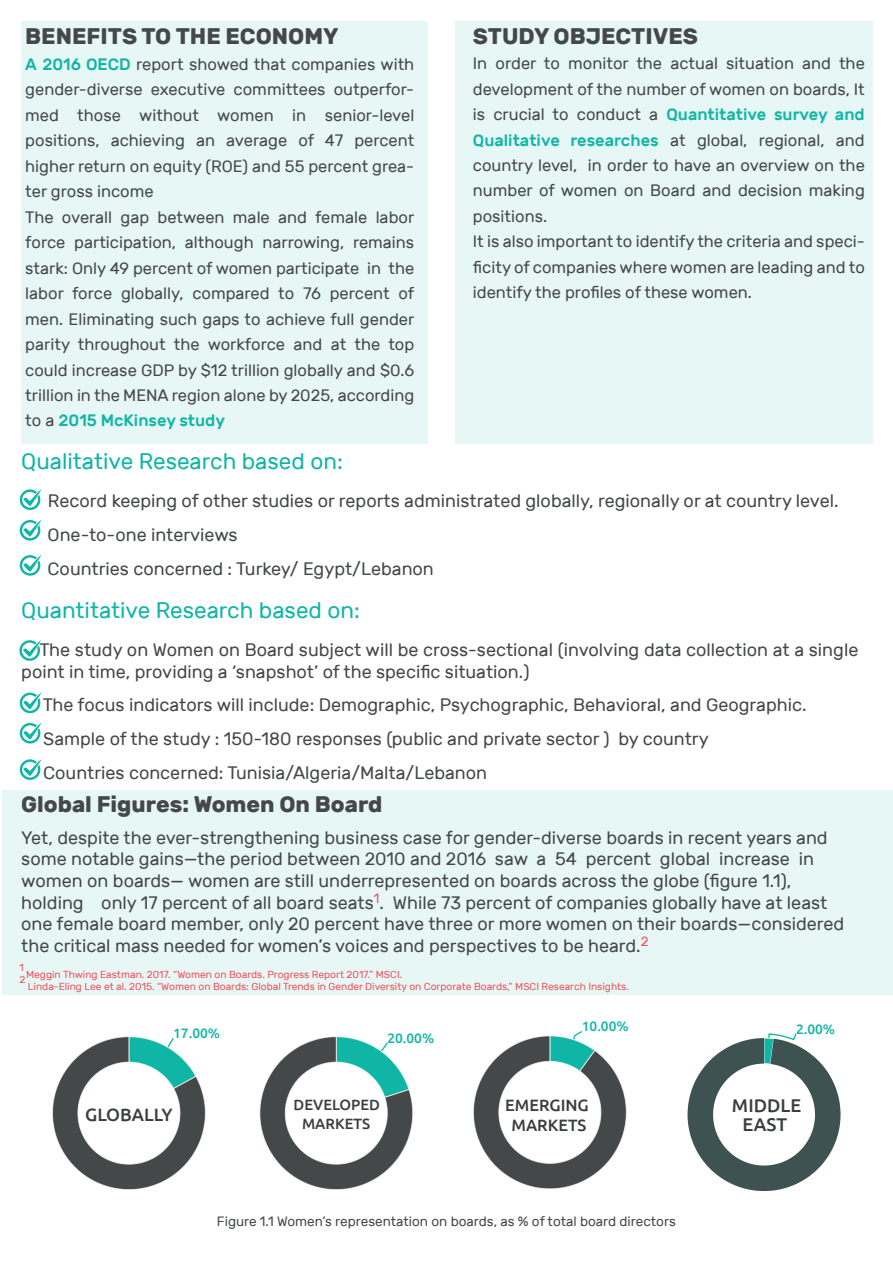
<style>
.page{position:relative;width:893px;height:1263px;background:#fff}
.page>*{position:absolute;margin:0;border:0;box-sizing:border-box;transform-origin:0 0}
.t1{font:700 22.5px "Rubik";color:#454849}
.t2{font:22.5px "Rubik";color:#10b6a5}
.t3{font:500 18.45px/18.9px "Ubuntu";color:#3b3e41;text-align:center}
.t4{font:18px/21.6px "Rubik";color:#454849}
.t5{font:500 17.85px "Ubuntu";color:#3b3e41}
.t6{font:16.5px/25.5px "Rubik";color:#454849}
.t7{font:500 16.5px/19.5px "Ubuntu";color:#3b3e41;text-align:center}
.t8{font:500 14.85px/19px "Ubuntu";color:#3b3e41;text-align:center}
.t9{font:500 13.65px "Ubuntu";color:#10b6a5}
.t10{font:13.5px "Rubik";color:#454849}
.t11{font:10.2px "Rubik";color:#f0525a}
.s1{font-weight:500;color:#10b6a5}
</style>
<div class="page">
<div style="left:2px;top:790px;width:891px;height:204px;background:#e7f7f6"></div>
<div style="left:455px;top:21px;width:417px;height:422px;background:#e7f7f6"></div>
<div style="left:21px;top:21px;width:407px;height:422px;background:#e7f7f6"></div>
<hr style="left:0;top:0;width:1px;height:543px;background:#545758">
<svg style="left:20px;top:489px;width:21px;height:21px"></svg>
<svg style="left:20px;top:520px;width:21px;height:21px"></svg>
<svg style="left:20px;top:555px;width:21px;height:21px"></svg>
<svg style="left:19px;top:640px;width:22px;height:21px"></svg>
<svg style="left:20px;top:693px;width:21px;height:20px"></svg>
<svg style="left:20px;top:723px;width:21px;height:20px"></svg>
<svg style="left:20px;top:759px;width:21px;height:21px"></svg>
<svg style="left:52px;top:1036px;width:154px;height:154px"></svg>
<svg style="left:259px;top:1036px;width:154px;height:154px"></svg>
<svg style="left:473px;top:1031px;width:154px;height:158px"></svg>
<svg style="left:688px;top:1033px;width:152px;height:158px"></svg>
<div style="left:0;top:324px;width:20px;height:111px;background:#fff"></div>
<h1 class="t1" style="left:25px;top:23px;width:315px">BENEFITS TO THE ECONOMY</h1>
<p class="t6" style="left:25px;top:51px;width:390px"><span class="s1">A 2016 OECD</span> report showed that companies with gender-diverse executive committees outperfor&shy;med those without women in senior-level positions, achieving an average of 47 percent higher return on equity (ROE) and 55 percent grea&shy;ter gross income<br>The overall gap between male and female labor force participation, although narrowing, remains stark: Only 49 percent of women participate in the labor force globally, compared to 76 percent of men. Eliminating such gaps to achieve full gender parity throughout the workforce and at the top could increase GDP by $12 trillion globally and $0.6 trillion in the MENA region alone by 2025, according to a <span class="s1">2015 McKinsey study</span></p>
<h1 class="t1" style="left:473px;top:22px;width:227px">STUDY OBJECTIVES</h1>
<p class="t6" style="left:473px;top:51px;width:393px">In order to monitor the actual situation and the development of the number of women on boards, It is crucial to conduct a <span class="s1">Quantitative survey and Qualitative researches</span> at global, regional, and country level, in order to have an overview on the number of women on Board and decision making positions.<br>It is also important to identify the criteria and speci&shy;ficity of companies where women are leading and to identify the profiles of these women.</p>
<h1 class="t2" style="left:21px;top:449px;width:323px">Qualitative Research based on:</h1>
<p class="t4" style="left:48px;top:485px;width:792px;line-height:33.6px">Record keeping of other studies or reports administrated globally, regionally or at country level.<br>One-to-one interviews<br>Countries concerned : Turkey/ Egypt/Lebanon</p>
<h1 class="t2" style="left:21px;top:598px;width:340px">Quantitative Research based on:</h1>
<p class="t4" style="left:21px;top:639px;width:839px;text-indent:18px">The study on Women on Board subject will be cross-sectional (involving data collection at a single point in time, providing a ‘snapshot’ of the specific situation.)</p>
<p class="t4" style="left:43px;top:689px;width:765px;line-height:33.6px">The focus indicators will include: Demographic, Psychographic, Behavioral, and Geographic.<br>Sample of the study : 150-180 responses (public and private sector ) by country<br>Countries concerned: Tunisia/Algeria/Malta/Lebanon</p>
<h1 class="t1" style="left:21px;top:790px;width:363px">Global Figures: Women On Board</h1>
<p class="t4" style="left:21px;top:827px;width:825px">Yet, despite the ever-strengthening business case for gender-diverse boards in recent years and some notable gains—the period between 2010 and 2016 saw a 54 percent global increase in women on boards— women are still underrepresented on boards across the globe (figure 1.1), holding only 17 percent of all board seats<sup>1</sup>. While 73 percent of companies globally have at least one female board member, only 20 percent have three or more women on their boards—considered the critical mass needed for women’s voices and perspectives to be heard.<sup>2</sup></p>
<p class="t11" style="left:19px;top:961px;width:6px">1</p>
<p class="t11" style="left:26px;top:969px;width:378px">Meggin Thwing Eastman. 2017. “Women on Boards. Progress Report 2017.” MSCI.</p>
<p class="t11" style="left:19px;top:974px;width:7px">2</p>
<p class="t11" style="left:28px;top:981px;width:603px">Linda-Eling Lee et al. 2015. “Women on Boards: Global Trends in Gender Diversity on Corporate Boards,” MSCI Research Insights.</p>
<p class="t9" style="left:173px;top:1025px;width:48px">17.00%</p>
<p class="t5" style="left:85px;top:1103px;width:89px">GLOBALLY</p>
<p class="t9" style="left:387px;top:1029px;width:48px">20.00%</p>
<p class="t8" style="left:294px;top:1095px;width:88px">DEVELOPED<br>MARKETS</p>
<p class="t9" style="left:582px;top:1018px;width:48px">10.00%</p>
<p class="t7" style="left:505px;top:1095px;width:85px">EMERGING<br>MARKETS</p>
<p class="t10" style="left:217px;top:1214px;width:460px">Figure 1.1 Women’s representation on boards, as % of total board directors</p>
<p class="t9" style="left:796px;top:1020px;width:41px">2.00%</p>
<p class="t3" style="left:732px;top:1096px;width:71px">MIDDLE<br>EAST</p>
</div>
